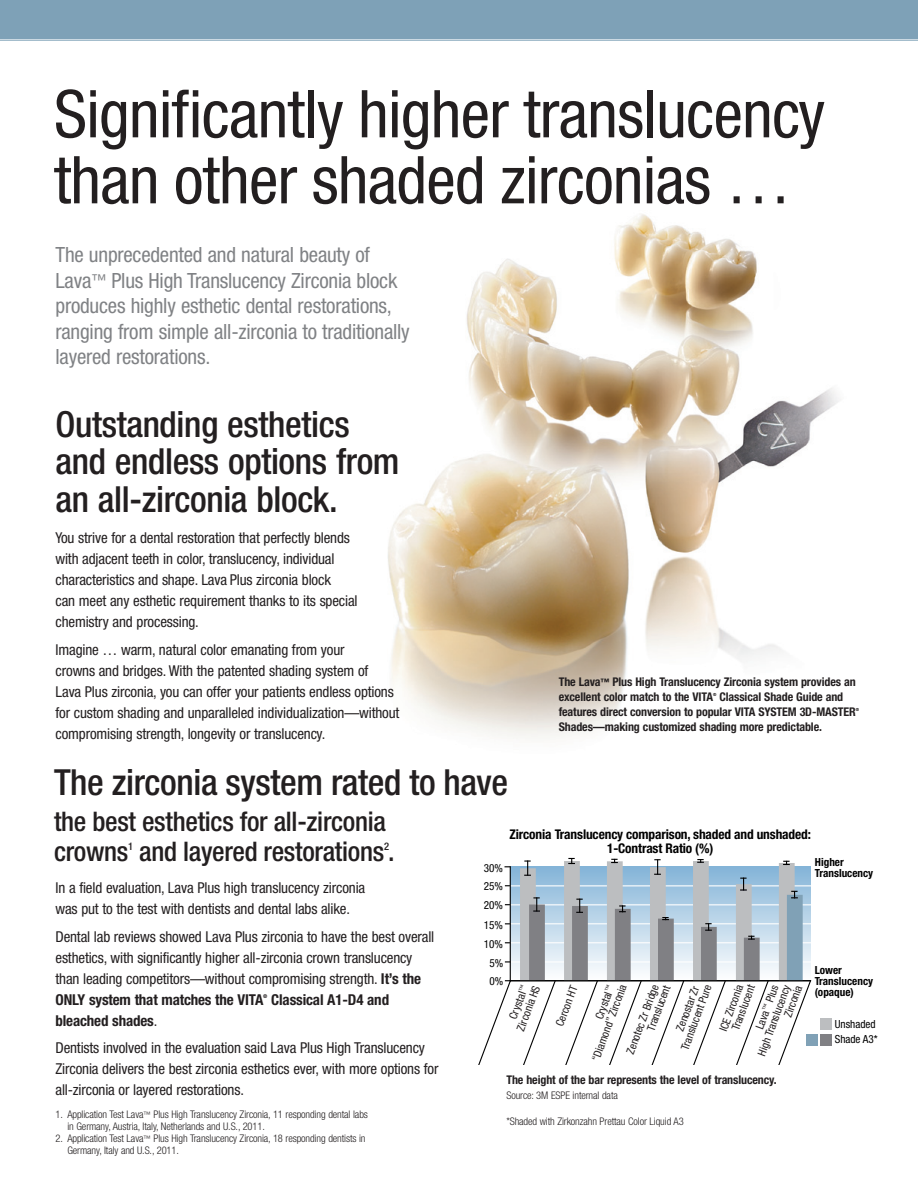
<style>
.page{position:relative;width:918px;height:1188px;background:#fff}
.page>*{position:absolute;margin:0;border:0;box-sizing:border-box;transform-origin:0 0}
.Header_Nels{font:condensed 66px/66px "Helvetica Neue";letter-spacing:-.01em;color:#231f20}
.Subhead_Nels{font:500 condensed 36px/37.5px "Helvetica Neue";letter-spacing:-.01em;color:#231f20}
.Header_Nels-2{font:500 condensed 36px "Helvetica Neue";letter-spacing:-.01em;color:#231f20}
.Header_Nels-3{font:500 condensed 27px/30px "Helvetica Neue";letter-spacing:-.01em;color:#231f20}
.Subhead_Nels-2{font:condensed 21px/25.5px "Helvetica Neue";letter-spacing:-.01em;color:#808285}
.Subhead_Nels-3{font:condensed 15px/21px "Helvetica Neue";letter-spacing:-.01em;color:#231f20}
.Subhead_Nels-4{font:700 condensed 15px "Helvetica Neue";letter-spacing:-.01em;color:#231f20}
.t1{font:700 condensed 13.35px/13.4px "Helvetica Neue";letter-spacing:-.01em;color:#000;text-align:center}
.Subhead_Nels-5{font:700 condensed 12px/15px "Helvetica Neue";letter-spacing:-.01em;color:#231f20}
.t2{font:condensed 11.1px/11.1px "Helvetica Neue";color:#231f20;text-align:center}
.t3{font:700 condensed 11.1px/11.1px "Helvetica Neue";color:#000}
.t4{font:condensed 11.1px/15.6px "Helvetica Neue";color:#000}
.Subhead_Nels-6{font:300 condensed 10.5px/12px "Helvetica Neue";letter-spacing:-.01em;color:#231f20}
.Header_Nels-4{font:500 condensed 10.5px "Helvetica Neue";color:#231f20}
.Subhead_Nels-7{font:700 condensed 5.25px "Helvetica Neue";color:#231f20}
.Subhead_Nels-8{font:700 condensed 4.2px "Helvetica Neue";color:#231f20}
.s1{font-size:15px}
.s2{font-size:9px}
.s3{font-weight:700}
.s4{font-weight:400}
.s5{font-size:7.5px}
</style>
<div class="page">
<div style="left:0;top:0;width:918px;height:40px;background:#7ea1b7"></div>
<hr style="left:0;top:39px;width:918px;height:1px;background:#fff">
<img style="left:388px;top:214px;width:451px;height:525px">
<div style="left:510px;top:867px;width:301px;height:114px;background:linear-gradient(to bottom,#85b4d8,#fdfefe)"></div>
<hr style="left:511px;top:961px;width:301px;height:2px;background:#fff">
<hr style="left:510px;top:942px;width:302px;height:1px;background:#fff">
<hr style="left:510px;top:923px;width:302px;height:1px;background:#fff">
<hr style="left:510px;top:904px;width:302px;height:1px;background:#fff">
<hr style="left:510px;top:885px;width:302px;height:1px;background:#fff">
<hr style="left:510px;top:867px;width:1px;height:114px;background:#000">
<svg style="left:522px;top:979px;width:35px;height:86px"></svg>
<svg style="left:564px;top:981px;width:35px;height:84px"></svg>
<svg style="left:608px;top:981px;width:35px;height:84px"></svg>
<svg style="left:651px;top:981px;width:34px;height:84px"></svg>
<svg style="left:692px;top:981px;width:35px;height:84px"></svg>
<svg style="left:735px;top:981px;width:35px;height:84px"></svg>
<svg style="left:778px;top:979px;width:34px;height:86px"></svg>
<svg style="left:478px;top:980px;width:34px;height:85px"></svg>
<div style="left:821px;top:1019px;width:11px;height:11px;background:#bcbec0"></div>
<div style="left:821px;top:1034px;width:11px;height:11px;background:#808084"></div>
<div style="left:807px;top:1034px;width:11px;height:11px;background:#80a1b6"></div>
<div style="left:520px;top:868px;width:16px;height:113px;background:#bcbec0"></div>
<svg style="left:524px;top:860px;width:7px;height:16px"></svg>
<div style="left:564px;top:861px;width:16px;height:120px;background:#bcbec0"></div>
<svg style="left:568px;top:858px;width:7px;height:6px"></svg>
<div style="left:607px;top:861px;width:16px;height:120px;background:#bcbec0"></div>
<svg style="left:611px;top:859px;width:7px;height:4px"></svg>
<div style="left:650px;top:867px;width:16px;height:114px;background:#bcbec0"></div>
<svg style="left:654px;top:859px;width:7px;height:16px"></svg>
<div style="left:693px;top:861px;width:16px;height:120px;background:#bcbec0"></div>
<svg style="left:697px;top:859px;width:7px;height:4px"></svg>
<div style="left:736px;top:884px;width:16px;height:97px;background:#bcbec0"></div>
<svg style="left:740px;top:878px;width:7px;height:13px"></svg>
<div style="left:779px;top:863px;width:16px;height:118px;background:#bcbec0"></div>
<svg style="left:783px;top:861px;width:7px;height:4px"></svg>
<div style="left:529px;top:905px;width:16px;height:76px;background:#808084"></div>
<svg style="left:533px;top:897px;width:7px;height:15px"></svg>
<div style="left:572px;top:906px;width:16px;height:75px;background:#808084"></div>
<svg style="left:576px;top:899px;width:7px;height:14px"></svg>
<div style="left:615px;top:909px;width:16px;height:72px;background:#808084"></div>
<svg style="left:619px;top:905px;width:7px;height:7px"></svg>
<div style="left:658px;top:919px;width:16px;height:62px;background:#808084"></div>
<svg style="left:662px;top:917px;width:7px;height:3px"></svg>
<div style="left:701px;top:927px;width:16px;height:54px;background:#808084"></div>
<svg style="left:705px;top:923px;width:7px;height:8px"></svg>
<div style="left:744px;top:938px;width:16px;height:43px;background:#808084"></div>
<svg style="left:748px;top:936px;width:7px;height:4px"></svg>
<div style="left:787px;top:895px;width:16px;height:86px;background:#80a1b6"></div>
<svg style="left:791px;top:891px;width:7px;height:7px"></svg>
<hr style="left:511px;top:980px;width:300px;height:1px;background:#000">
<p class="Header_Nels" style="left:54px;top:81px;width:773px">Significantly higher translucency than other shaded zirconias …</p>
<p class="Subhead_Nels-2" style="left:56px;top:242px;width:356px">The unprecedented and natural beauty of Lava<span class="s1">™</span> Plus High Translucency Zirconia block produces highly esthetic dental restorations, ranging from simple all-zirconia to traditionally layered restorations.</p>
<p class="Subhead_Nels" style="left:56px;top:405px;width:346px">Outstanding esthetics and endless options from an all-zirconia block.</p>
<p class="Subhead_Nels-3" style="left:56px;top:527px;width:304px">You strive for a dental restoration that perfectly blends with adjacent teeth in color, translucency, individual characteristics and shape. Lava Plus zirconia block<br>can meet any esthetic requirement thanks to its special chemistry and processing.</p>
<p class="Subhead_Nels-3" style="left:56px;top:639px;width:345px">Imagine … warm, natural color emanating from your<br>crowns and bridges. With the patented shading system of<br>Lava Plus zirconia, you can offer your patients endless options for custom shading and unparalleled individualization—without compromising strength, longevity or translucency.</p>
<p class="Header_Nels-2" style="left:54px;top:761px;width:456px">The zirconia system rated to have</p>
<p class="Subhead_Nels-5" style="left:559px;top:675px;width:299px">The Lava<span class="s2">™</span> Plus High Translucency Zirconia system provides an excellent color match to the VITA</p>
<p class="Subhead_Nels-5" style="left:559px;top:690px;width:299px;text-indent:161px">Classical Shade Guide and features direct conversion to popular VITA SYSTEM 3D-MASTER</p>
<p class="Subhead_Nels-8" style="left:713px;top:692px;width:5px">®</p>
<p class="Subhead_Nels-8" style="left:856px;top:707px;width:5px">®</p>
<p class="Subhead_Nels-5" style="left:559px;top:720px;width:265px">Shades—making customized shading more predictable.</p>
<p class="Header_Nels-3" style="left:54px;top:806px;width:342px">the best esthetics for all-zirconia crowns and layered restorations.</p>
<p class="Header_Nels-4" style="left:128px;top:840px;width:7px">1</p>
<p class="Header_Nels-4" style="left:384px;top:840px;width:7px">2</p>
<p class="Subhead_Nels-3" style="left:56px;top:877px;width:311px">In a field evaluation, Lava Plus high translucency zirconia was put to the test with dentists and dental labs alike.</p>
<p class="Subhead_Nels-3" style="left:56px;top:926px;width:380px">Dental lab reviews showed Lava Plus zirconia to have the best overall esthetics, with significantly higher all-zirconia crown translucency than leading competitors—without compromising strength. <span class="s3">It’s the ONLY system that matches the VITA</span></p>
<p class="Subhead_Nels-7" style="left:263px;top:993px;width:6px">®</p>
<p class="Subhead_Nels-4" style="left:271px;top:990px;width:119px">Classical A1-D4 and</p>
<p class="Subhead_Nels-4" style="left:56px;top:1011px;width:103px">bleached shades<span class="s4">.</span></p>
<p class="Subhead_Nels-3" style="left:56px;top:1037px;width:385px">Dentists involved in the evaluation said Lava Plus High Translucency<br>Zirconia delivers the best zirconia esthetics ever, with more options for all-zirconia or layered restorations.</p>
<p class="Subhead_Nels-6" style="left:67px;top:1108px;width:302px;text-indent:-12px">1. Application Test Lava<span class="s5">™</span> Plus High Translucency Zirconia, 11 responding dental labs in Germany, Austria, Italy, Netherlands and U.S., 2011.</p>
<p class="Subhead_Nels-6" style="left:67px;top:1132px;width:300px;text-indent:-12px">2. Application Test Lava<span class="s5">™</span> Plus High Translucency Zirconia, 18 responding dentists in<br>Germany, Italy and U.S., 2011.</p>
<p class="t1" style="left:510px;top:828px;width:303px">Zirconia Translucency comparison, shaded and unshaded:<br>1-Contrast Ratio (%)</p>
<p class="t4" style="left:484px;top:860px;width:21px">30%</p>
<p class="t3" style="left:815px;top:856px;width:60px">Higher<br>Translucency</p>
<p class="t4" style="left:484px;top:879px;width:21px">25%</p>
<p class="t4" style="left:484px;top:898px;width:21px">20%</p>
<p class="t4" style="left:484px;top:917px;width:21px">15%</p>
<p class="t4" style="left:484px;top:936px;width:21px">10%</p>
<p class="t4" style="left:489px;top:955px;width:15px">5%</p>
<p class="t4" style="left:489px;top:973px;width:15px">0%</p>
<p class="t2" style="left:505px;top:1024px;width:49px;rotate:-70deg">Crystal<sup>™<br></sup>Zirconia HS</p>
<p class="t2" style="left:554px;top:1024px;width:44px;rotate:-70deg">Cercon HT</p>
<p class="t2" style="left:580px;top:1055px;width:83px;text-align:left;text-indent:40px;rotate:-70deg">Crystal<sup>™ </sup>“Diamond” Zirconia</p>
<p class="t2" style="left:625px;top:1052px;width:78px;text-align:right;rotate:-70deg">Zenotec Zr Bridge<br>Translucent</p>
<p class="t2" style="left:718px;top:1029px;width:54px;rotate:-70deg">ICE Zirconia<br>Translucent</p>
<p class="t2" style="left:669px;top:1044px;width:71px;text-align:left;text-indent:16px;rotate:-70deg">Zenostar Zr<br>Translucent Pure</p>
<p class="t2" style="left:756px;top:1054px;width:76px;rotate:-70deg">High Translucency</p>
<p class="t2" style="left:754px;top:1027px;width:48px;rotate:-70deg">Lava<sup>™</sup> Plus</p>
<p class="t2" style="left:782px;top:1015px;width:34px;rotate:-70deg">Zirconia</p>
<p class="Subhead_Nels-5" style="left:506px;top:1073px;width:272px">The height of the bar represents the level of translucency.</p>
<p class="Subhead_Nels-6" style="left:506px;top:1090px;width:113px">Source: 3M ESPE internal data</p>
<p class="Subhead_Nels-6" style="left:506px;top:1115px;width:179px">*Shaded with Zirkonzahn Prettau Color Liquid A3</p>
<p class="t3" style="left:815px;top:964px;width:60px">Lower<br>Translucency (opaque)</p>
<p class="t4" style="left:835px;top:1016px;width:44px">Unshaded<br>Shade A3*</p>
</div>
